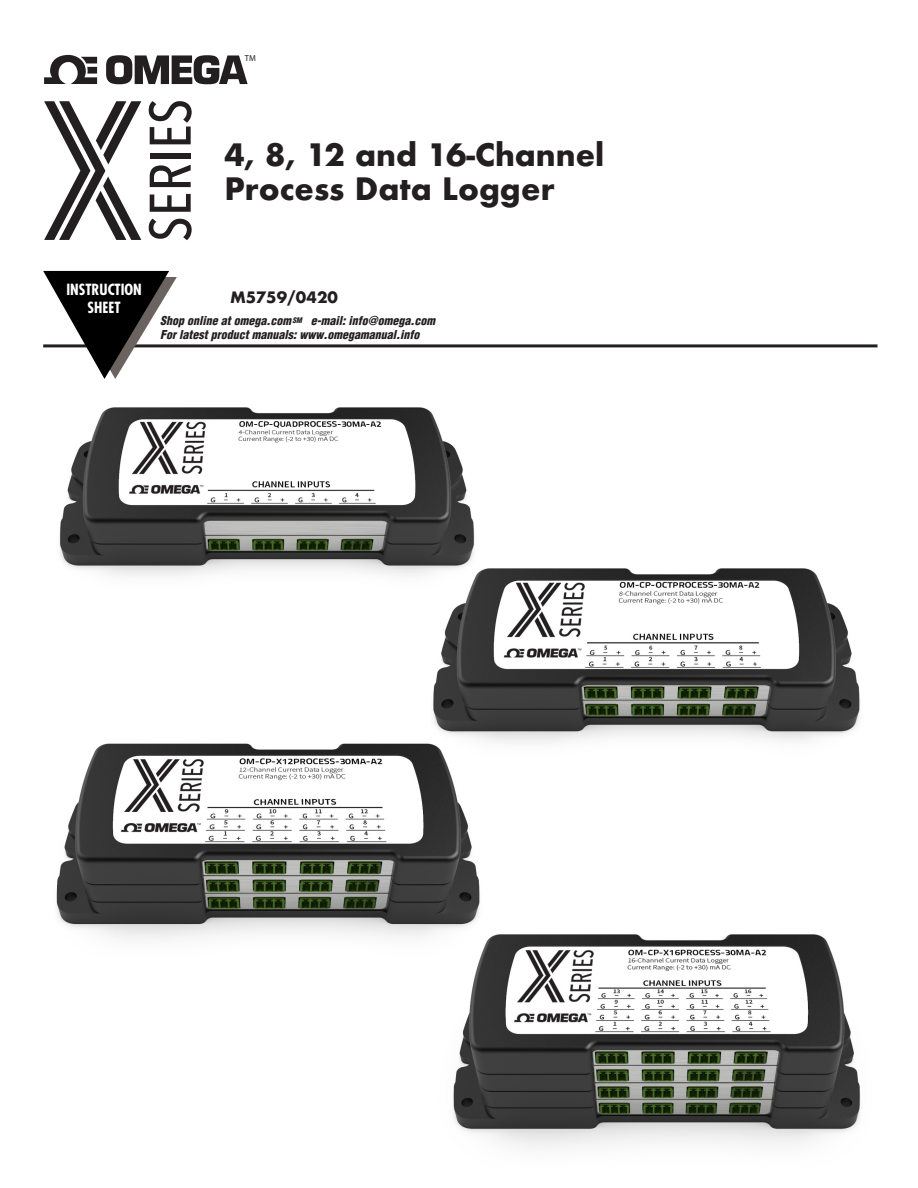
<style>
.page{position:relative;width:918px;height:1188px;background:#fff}
.page>*{position:absolute;margin:0;border:0;box-sizing:border-box;transform-origin:0 0}
.t1{font:700 30px/34.5px "Futura";color:#231f20}
.t2{font:700 15.3px "Futura";color:#231f20}
.t3{font:700 condensed 15px/18px "Futura";color:#fff;text-align:center}
.t4{font:700 15px "Futura";color:#231f20}
.t5{font:italic 900 condensed 12px/13.5px "Helvetica";color:#231f20}
.t6{font:8.7px "Myriad Pro";color:#231f20}
</style>
<div class="page">
<hr style="left:43px;top:344px;width:835px;height:3px;background:#231f20">
<svg style="left:43px;top:271px;width:134px;height:106px"></svg>
<svg style="left:106px;top:55px;width:142px;height:29px"></svg>
<svg style="left:44px;top:55px;width:53px;height:29px"></svg>
<svg style="left:149px;top:219px;width:43px;height:21px"></svg>
<svg style="left:150px;top:194px;width:41px;height:18px"></svg>
<svg style="left:150px;top:165px;width:41px;height:22px"></svg>
<div style="left:150px;top:153px;width:41px;height:6px;background:#231f20"></div>
<svg style="left:149px;top:101px;width:43px;height:43px"></svg>
<svg style="left:44px;top:101px;width:97px;height:139px"></svg>
<img style="left:453px;top:934px;width:408px;height:213px">
<img style="left:56px;top:743px;width:431px;height:215px">
<img style="left:430px;top:568px;width:430px;height:219px">
<img style="left:59px;top:377px;width:430px;height:255px">
<p class="t6" style="left:245px;top:53px;width:12px">TM</p>
<p class="t1" style="left:225px;top:137px;width:381px">4, 8, 12 and 16-Channel<br>Process Data Logger</p>
<p class="t3" style="left:66px;top:281px;width:77px">INSTRUCTION<br>SHEET</p>
<p class="t2" style="left:230px;top:286px;width:109px">M5759/0420</p>
<p class="t4" style="left:229px;top:287px;width:107px">M0000/0016</p>
<p class="t5" style="left:160px;top:314px;width:277px">Shop online at omega.com <sup>SM</sup> e-mail: info@omega.com<br>For latest product manuals: www.omegamanual.info</p>
</div>
